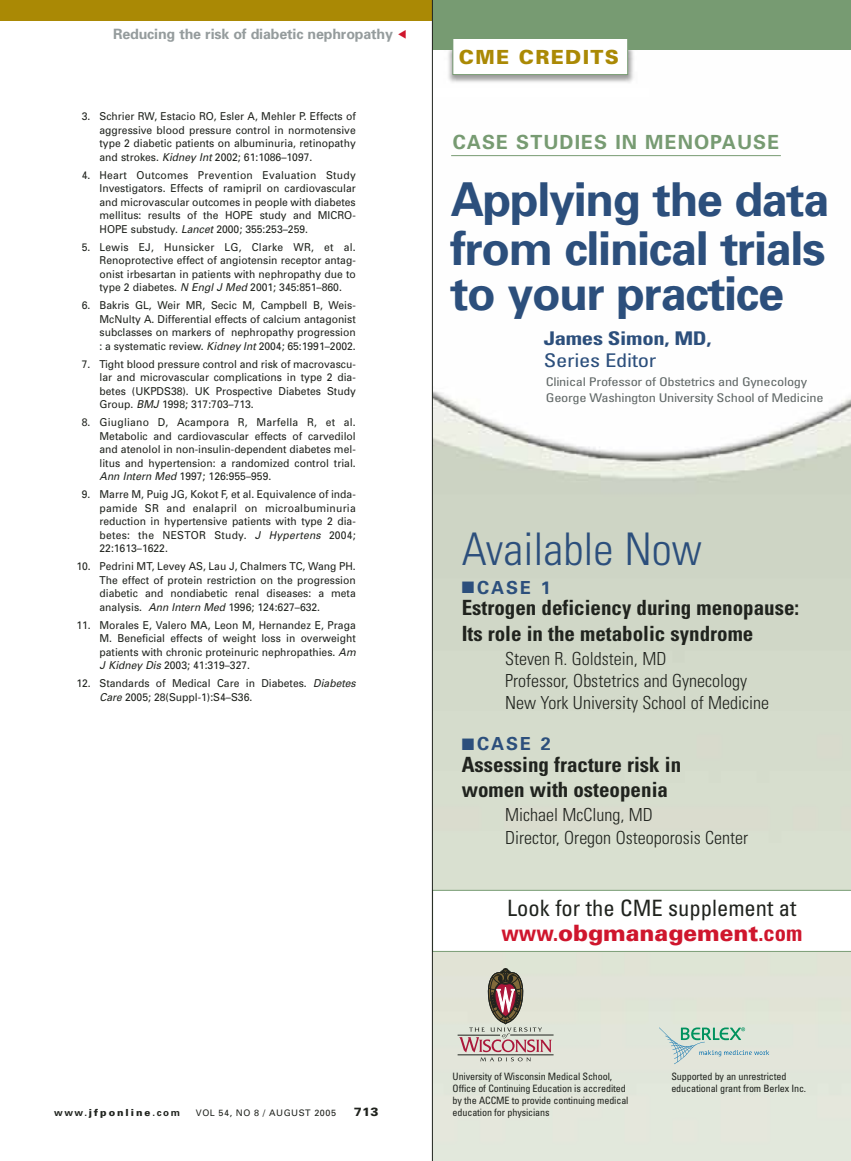
<style>
.page{position:relative;width:851px;height:1161px;background:#fff}
.page>*{position:absolute;margin:0;border:0;box-sizing:border-box;transform-origin:0 0}
.t1{font:700 46.65px/49.5px "Univers";letter-spacing:-.03em;color:#2c4f7c}
.t2{font:300 condensed 45px "Univers";color:#2c4f7c}
.t3{font:condensed 22.5px/25.5px "Univers";color:#20231e}
.t4{font:700 condensed 21px/25.2px "Univers";color:#20231e}
.t5{font:700 19.5px "Univers";letter-spacing:.055em;color:#779b72}
.t6{font:900 19.5px "Univers";letter-spacing:.065em;color:#aa8905}
.t7{font:700 condensed 18.9px "Univers";letter-spacing:-.015em;color:#2c4f7c;scale:1.2 1}
.t8{font:condensed 18.9px "Univers";letter-spacing:-.015em;color:#2c4f7c;scale:1.2 1}
.t9{font:300 condensed 18px/21.9px "Univers";color:#20231e}
.t10{font:700 18px "Univers";letter-spacing:.11em;color:#2c4f7c}
.t11{font:700 14.25px "Univers";letter-spacing:-.01em;color:#959c9d}
.t12{font:condensed 12px/16.5px "Univers";letter-spacing:-.02em;color:#626968;scale:1.2 1}
.t13{font:900 12px "Univers";color:#20231e}
.t14{font:10.8px/13.5px "Univers";color:#20231e;text-align:justify;scale:.95 1}
.t15{font:condensed 10.2px/12px "Univers";letter-spacing:-.015em;color:#20231e}
.t16{font:900 9.75px "Univers";letter-spacing:.2em;color:#20231e}
.t17{font:9px "Univers";letter-spacing:.055em;color:#20231e}
.s1{font-style:italic}
.s2{font-weight:700}
.s3{font-weight:700;color:#cf162d}
.s4{font-weight:900;font-stretch:normal;color:#cf162d}
</style>
<div class="page">
<div style="left:1px;top:0;width:432px;height:21px;background:#aa8905"></div>
<img style="left:433px;top:155px;width:417px;height:1005px">
<img style="left:448px;top:50px;width:186px;height:33px">
<div style="left:432px;top:0;width:418px;height:50px;background:#779b72"></div>
<hr style="left:457px;top:1055px;width:96px;height:1px;background:#20231e">
<hr style="left:457px;top:1035px;width:43px;height:1px;background:#20231e">
<hr style="left:510px;top:1035px;width:43px;height:1px;background:#20231e">
<svg style="left:459px;top:968px;width:92px;height:109px;background:#c7bfb6"></svg>
<svg style="left:659px;top:1027px;width:110px;height:37px;background:#c4d8cd"></svg>
<svg style="left:433px;top:890px;width:417px;height:62px"></svg>
<hr style="left:451px;top:155px;width:329px;height:1px;background:#779b72">
<div style="left:453px;top:38px;width:174px;height:37px;background:#fff"></div>
<div style="left:452px;top:38px;width:175px;height:37px;border:1px solid #779b72"></div>
<hr style="left:432px;top:0;width:1px;height:1160px;background:#20231e">
<h3 class="t11" style="left:113px;top:29px;width:281px">Reducing the risk of diabetic nephropathy</h3>
<p class="t14" style="left:99px;top:111px;width:271px;text-indent:-18px">3. Schrier RW, Estacio RO, Esler A, Mehler P. Effects of aggressive blood pressure control in normotensive type 2 diabetic patients on albuminuria, retinopathy and strokes. <span class="s1">Kidney Int</span> 2002; 61:1086–1097.</p>
<p class="t14" style="left:99px;top:169px;width:271px;text-indent:-18px">4. Heart Outcomes Prevention Evaluation Study Investigators. Effects of ramipril on cardiovascular and microvascular outcomes in people with diabetes mellitus: results of the HOPE study and MICRO-HOPE substudy. <span class="s1">Lancet</span> 2000; 355:253–259.</p>
<p class="t14" style="left:99px;top:241px;width:271px;text-indent:-18px">5. Lewis EJ, Hunsicker LG, Clarke WR, et al.<br>Renoprotective effect of angiotensin receptor antag&shy;onist irbesartan in patients with nephropathy due to type 2 diabetes. <span class="s1">N Engl J Med</span> 2001; 345:851–860.</p>
<p class="t14" style="left:99px;top:300px;width:271px;text-indent:-18px">6. Bakris GL, Weir MR, Secic M, Campbell B, Weis-McNulty A. Differential effects of calcium antagonist subclasses on markers of nephropathy progression : a systematic review. <span class="s1">Kidney Int</span>2004; 65:1991–2002.</p>
<p class="t14" style="left:99px;top:358px;width:271px;text-indent:-18px">7. Tight blood pressure control and risk of macrovascu&shy;lar and microvascular complications in type 2 dia&shy;betes (UKPDS38). UK Prospective Diabetes Study Group. <span class="s1">BMJ</span> 1998; 317:703–713.</p>
<p class="t14" style="left:99px;top:417px;width:271px;text-indent:-18px">8. Giugliano D, Acampora R, Marfella R, et al.<br>Metabolic and cardiovascular effects of carvedilol and atenolol in non-insulin-dependent diabetes mel&shy;litus and hypertension: a randomized control trial.<br><span class="s1">Ann Intern Med</span> 1997; 126:955–959.</p>
<p class="t14" style="left:99px;top:489px;width:271px;text-indent:-18px">9. Marre M, Puig JG, Kokot F, et al. Equivalence of inda&shy;pamide SR and enalapril on microalbuminuria reduction in hypertensive patients with type 2 dia&shy;betes: the NESTOR Study. <span class="s1">J Hypertens</span> 2004; 22:1613–1622.</p>
<p class="t14" style="left:99px;top:561px;width:271px;text-indent:-23px">10. Pedrini MT, Levey AS, Lau J, Chalmers TC, Wang PH.<br>The effect of protein restriction on the progression diabetic and nondiabetic renal diseases: a meta analysis. <span class="s1">Ann Intern Med</span> 1996; 124:627–632.</p>
<p class="t14" style="left:99px;top:619px;width:273px;text-align:left;text-indent:-23px">11. Morales E, Valero MA, Leon M, Hernandez E, Praga M. Beneficial effects of weight loss in overweight patients with chronic proteinuric nephropathies. <span class="s1">Am J Kidney Dis</span> 2003; 41:319–327.</p>
<p class="t14" style="left:99px;top:678px;width:273px;text-indent:-23px">12. Standards of Medical Care in Diabetes. <span class="s1">Diabetes<br>Care</span> 2005; 28(Suppl-1):S4–S36.</p>
<p class="t16" style="left:54px;top:1109px;width:127px"><span class="s2">www.</span>jfponline<span class="s2">.com</span></p>
<p class="t17" style="left:196px;top:1110px;width:142px">VOL 54, NO 8 / AUGUST 2005</p>
<p class="t13" style="left:354px;top:1107px;width:26px">713</p>
<h3 class="t6" style="left:459px;top:49px;width:161px">CME CREDITS</h3>
<h3 class="t5" style="left:453px;top:135px;width:328px">CASE STUDIES IN MENOPAUSE</h3>
<h1 class="t1" style="left:450px;top:178px;width:380px">Applying the data from clinical trials</h1>
<h1 class="t1" style="left:450px;top:273px;width:335px">to your practice</h1>
<h3 class="t7" style="left:544px;top:331px;width:141px">James Simon, MD,</h3>
<h3 class="t8" style="left:544px;top:354px;width:95px">Series Editor</h3>
<p class="t12" style="left:546px;top:374px;width:233px">Clinical Professor of Obstetrics and Gynecology<br>George Washington University School of Medicine</p>
<h2 class="t2" style="left:461px;top:532px;width:242px">Available Now</h2>
<h3 class="t10" style="left:461px;top:581px;width:91px">■CASE 1</h3>
<h3 class="t4" style="left:461px;top:597px;width:339px">Estrogen deficiency during menopause:<br>Its role in the metabolic syndrome</h3>
<h3 class="t9" style="left:505px;top:649px;width:265px">Steven R. Goldstein, MD<br>Professor, Obstetrics and Gynecology<br>New York University School of Medicine</h3>
<h3 class="t10" style="left:461px;top:737px;width:91px">■CASE 2</h3>
<h3 class="t4" style="left:461px;top:754px;width:221px">Assessing fracture risk in women with osteopenia</h3>
<h3 class="t9" style="left:505px;top:806px;width:244px;line-height:22.4px">Michael McClung, MD<br>Director, Oregon Osteoporosis Center</h3>
<h3 class="t3" style="left:501px;top:897px;width:302px">Look for the CME supplement at <span class="s3">www.</span><span class="s4">obgmanagement</span><span class="s3">.com</span></h3>
<p class="t15" style="left:452px;top:1071px;width:177px">University of Wisconsin Medical School, Office of Continuing Education is accredited by the ACCME to provide continuing medical education for physicians</p>
<p class="t15" style="left:671px;top:1071px;width:136px">Supported by an unrestricted educational grant from Berlex Inc.</p>
</div>
